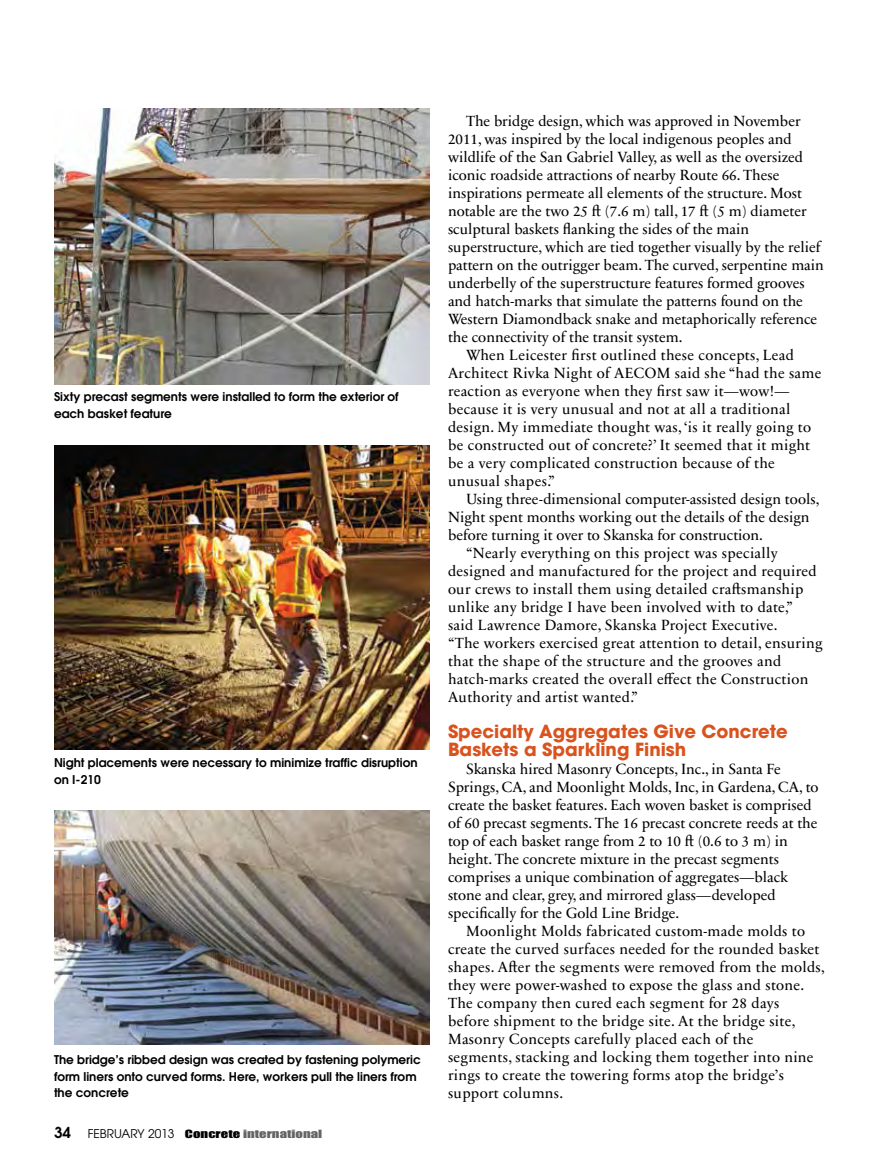
<style>
.page{position:relative;width:878px;height:1175px;background:#fff}
.page>*{position:absolute;margin:0;border:0;box-sizing:border-box;transform-origin:0 0}
.t1{font:700 18px/18px "Avant Garde";color:#d9531e}
.t2{font:15px/18px "Sabon Next LT Pro";color:#000}
.t3{font:15px/18px "Sabon Next LT Pro";letter-spacing:.02em;color:#000}
.t4{font:600 12px/16.5px "Avant Garde";color:#000}
.t5{font:10.5px "Impact MT Std";color:#636466;scale:1.4 1}
.s1{font-family:"Avant Garde";font-weight:600;font-size:15px;color:#000}
.s2{font-family:"Avant Garde";font-size:12px;color:#000}
.s3{color:#000}
</style>
<div class="page">
<img style="left:54px;top:108px;width:376px;height:276px">
<img style="left:54px;top:446px;width:376px;height:303px">
<img style="left:54px;top:810px;width:376px;height:234px">
<p class="t4" style="left:54px;top:388px;width:346px">Sixty precast segments were installed to form the exterior of each basket feature</p>
<p class="t4" style="left:54px;top:754px;width:365px">Night placements were necessary to minimize traffic disruption on I-210</p>
<p class="t4" style="left:54px;top:1051px;width:368px">The bridge’s ribbed design was created by fastening polymeric form liners onto curved forms. Here, workers pull the liners from the concrete</p>
<p class="t5" style="left:54px;top:1126px;width:193px"><span class="s1">34</span> <span class="s2">FEBRUARY 2013</span> <span class="s3">Concrete</span> international</p>
<p class="t2" style="left:466px;top:111px;width:336px">The bridge design, which was approved in November</p>
<p class="t2" style="left:448px;top:129px;width:345px">2011, was inspired by the local indigenous peoples and</p>
<p class="t2" style="left:448px;top:147px;width:356px">wildlife of the San Gabriel Valley, as well as the oversized</p>
<p class="t2" style="left:448px;top:165px;width:333px">iconic roadside attractions of nearby Route 66. These</p>
<p class="t2" style="left:448px;top:183px;width:355px">inspirations permeate all elements of the structure. Most</p>
<p class="t2" style="left:448px;top:201px;width:360px">notable are the two 25 ft (7.6 m) tall, 17 ft (5 m) diameter</p>
<p class="t2" style="left:448px;top:219px;width:302px">sculptural baskets flanking the sides of the main</p>
<p class="t2" style="left:448px;top:237px;width:374px">superstructure, which are tied together visually by the relief</p>
<p class="t2" style="left:448px;top:255px;width:377px">pattern on the outrigger beam. The curved, serpentine main</p>
<p class="t2" style="left:448px;top:273px;width:358px">underbelly of the superstructure features formed grooves</p>
<p class="t2" style="left:448px;top:291px;width:356px">and hatch-marks that simulate the patterns found on the</p>
<p class="t2" style="left:448px;top:309px;width:371px">Western Diamondback snake and metaphorically reference</p>
<p class="t2" style="left:448px;top:327px;width:236px">the connectivity of the transit system.</p>
<p class="t3" style="left:466px;top:345px;width:329px">When Leicester first outlined these concepts, Lead</p>
<p class="t3" style="left:448px;top:363px;width:375px">Architect Rivka Night of AECOM said she “had the same</p>
<p class="t3" style="left:448px;top:381px;width:343px">reaction as everyone when they first saw it—wow!—</p>
<p class="t3" style="left:448px;top:399px;width:344px">because it is very unusual and not at all a traditional</p>
<p class="t3" style="left:448px;top:417px;width:364px">design. My immediate thought was, ‘is it really going to</p>
<p class="t3" style="left:448px;top:435px;width:363px">be constructed out of concrete?’ It seemed that it might</p>
<p class="t3" style="left:448px;top:453px;width:328px">be a very complicated construction because of the</p>
<p class="t3" style="left:448px;top:471px;width:108px">unusual shapes.”</p>
<p class="t2" style="left:466px;top:489px;width:355px">Using three-dimensional computer-assisted design tools,</p>
<p class="t2" style="left:448px;top:507px;width:363px">Night spent months working out the details of the design</p>
<p class="t2" style="left:448px;top:525px;width:316px">before turning it over to Skanska for construction.</p>
<p class="t3" style="left:466px;top:543px;width:313px">“Nearly everything on this project was specially</p>
<p class="t3" style="left:448px;top:561px;width:370px">designed and manufactured for the project and required</p>
<p class="t3" style="left:448px;top:579px;width:357px">our crews to install them using detailed craftsmanship</p>
<p class="t3" style="left:448px;top:597px;width:346px">unlike any bridge I have been involved with to date,”</p>
<p class="t3" style="left:448px;top:615px;width:331px">said Lawrence Damore, Skanska Project Executive.</p>
<p class="t3" style="left:448px;top:633px;width:376px">“The workers exercised great attention to detail, ensuring</p>
<p class="t3" style="left:448px;top:651px;width:335px">that the shape of the structure and the grooves and</p>
<p class="t3" style="left:448px;top:669px;width:362px">hatch-marks created the overall effect the Construction</p>
<p class="t3" style="left:448px;top:687px;width:191px">Authority and artist wanted.”</p>
<p class="t1" style="left:448px;top:722px;width:341px">Specialty Aggregates Give Concrete<br>Baskets a Sparkling Finish</p>
<p class="t2" style="left:448px;top:759px;width:372px;text-indent:18px">Skanska hired Masonry Concepts, Inc., in Santa Fe Springs, CA, and Moonlight Molds, Inc, in Gardena, CA, to create the basket features. Each woven basket is comprised of 60 precast segments. The 16 precast concrete reeds at the top of each basket range from 2 to 10 ft (0.6 to 3 m) in height. The concrete mixture in the precast segments comprises a unique combination of aggregates—black stone and clear, grey, and mirrored glass—developed specifically for the Gold Line Bridge.</p>
<p class="t3" style="left:448px;top:921px;width:378px;text-indent:18px">Moonlight Molds fabricated custom-made molds to create the curved surfaces needed for the rounded basket shapes. After the segments were removed from the molds, they were power-washed to expose the glass and stone.<br>The company then cured each segment for 28 days<br>before shipment to the bridge site. At the bridge site, Masonry Concepts carefully placed each of the<br>segments, stacking and locking them together into nine rings to create the towering forms atop the bridge’s support columns.</p>
</div>
